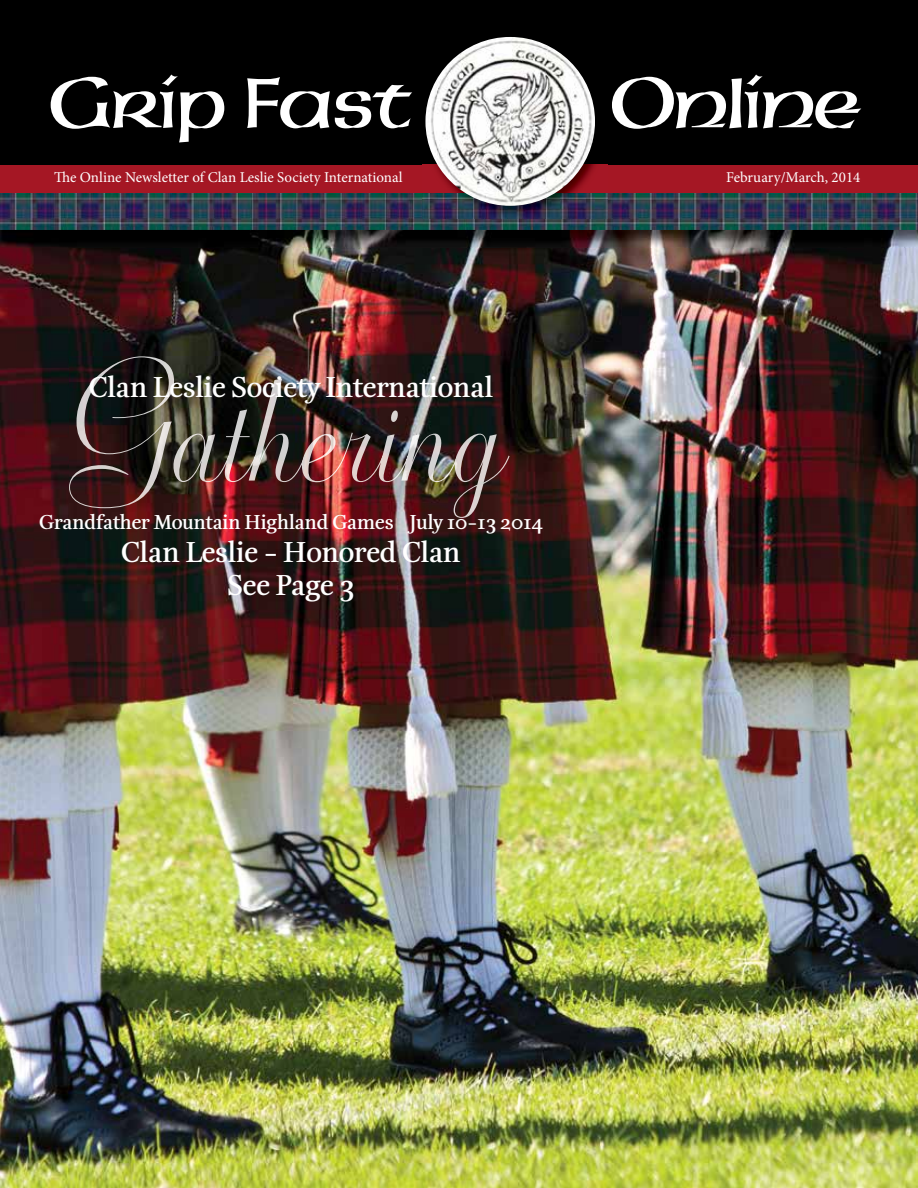
<style>
.page{position:relative;width:918px;height:1188px;background:#fff}
.page>*{position:absolute;margin:0;border:0;box-sizing:border-box;transform-origin:0 0}
.t1{font:76.5px "AT Uncial Std";letter-spacing:-.04em;color:#fff}
.t2{font:700 30px/33px "Esta";letter-spacing:-.01em;color:#fff;text-align:center}
.t3{font:700 21px "Esta";letter-spacing:-.01em;color:#fff}
.t4{font:15px "Minion Pro";color:#fff}
</style>
<div class="page">
<img style="left:0;top:230px;width:918px;height:958px">
<svg style="left:0;top:0;width:918px;height:230px;background:#090c0f"></svg>
<div style="left:0;top:165px;width:918px;height:27px;background:#a51724"></div>
<img style="left:422px;top:34px;width:186px;height:185px">
<div style="left:422px;top:75px;width:186px;height:67px;background:#000"></div>
<img style="left:425px;top:37px;width:170px;height:169px;border-radius:84px">
<img style="left:69px;top:356px;width:441px;height:162px">
<h1 class="t1" style="left:48px;top:55px;width:366px">Grip Fast</h1>
<h1 class="t1" style="left:610px;top:55px;width:251px">Online</h1>
<p class="t4" style="left:70px;top:167px;width:334px">e Online Newsletter of Clan Leslie Society International</p>
<p class="t4" style="left:726px;top:167px;width:136px">February/March, 2014</p>
<h2 class="t2" style="left:89px;top:371px;width:406px">Clan Leslie Society International</h2>
<h3 class="t3" style="left:39px;top:510px;width:505px">Grandfather Mountain Highland Games July 10-13 2014</h3>
<h2 class="t2" style="left:121px;top:536px;width:341px">Clan Leslie - Honored Clan<br>See Page 3</h2>
</div>
